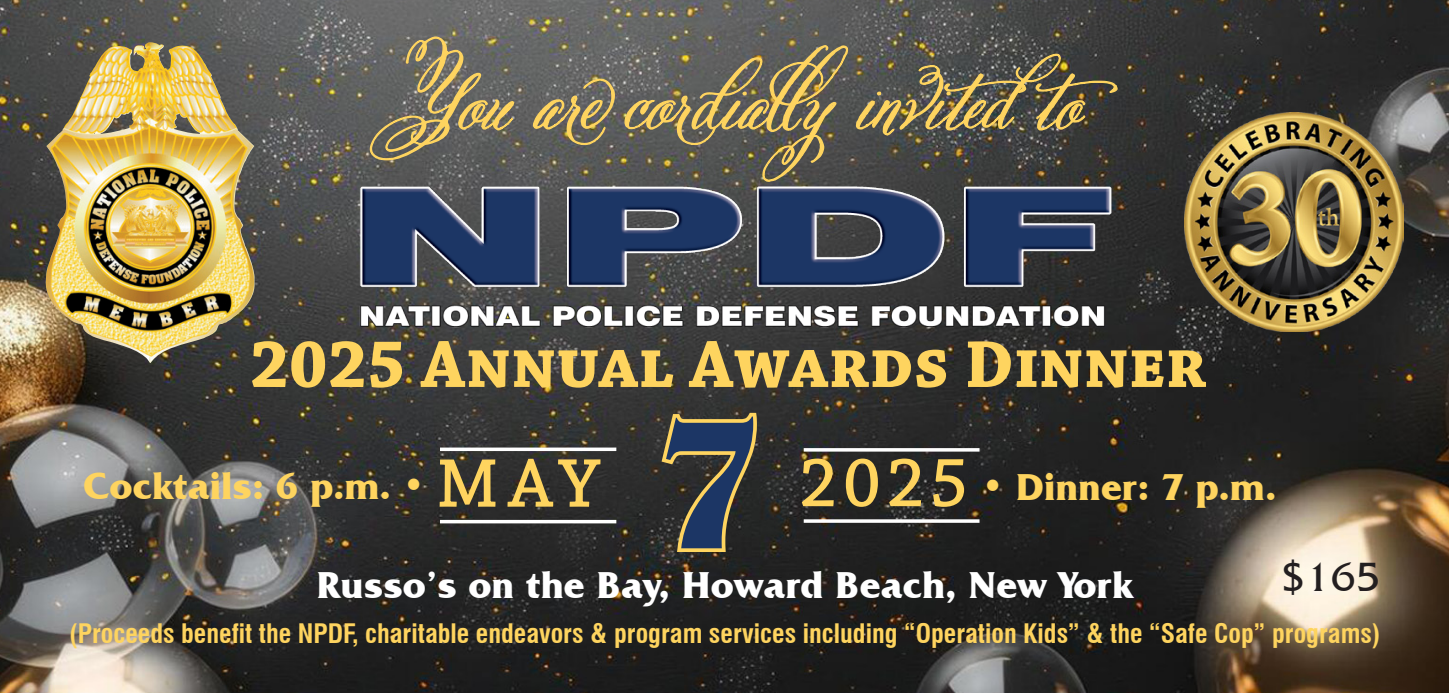
<style>
.page{position:relative;width:1449px;height:693px;background:#fff}
.page>*{position:absolute;margin:0;border:0;box-sizing:border-box;transform-origin:0 0}
.t1{font:700 188.3px "Benguiat IT Cby BT";color:#1c3665;scale:.89 1}
.t2{font:105px "Belluccia Pro";color:#fed45f}
.t3{font:700 70px "Chaparral Pro";color:#fed45f}
.t4{font:70px "Chaparral Pro";letter-spacing:.1em;color:#fed45f}
.t5{font:42px "Friz Quadrata IT Cby BT";color:#231f20}
.t6{font:700 38.5px "Friz Quadrata IT Cby BT";color:#fff}
.t7{font:700 38.5px "Friz Quadrata IT Cby BT";color:#fed45f}
.t8{font:700 condensed 26.25px "Swiss 721 BT";color:#fed45f}
</style>
<div class="page">
<img style="left:0;top:0;width:1449px;height:693px">
<img style="left:45px;top:42px;width:209px;height:321px">
<svg style="left:657px;top:409px;width:104px;height:147px;background:#5e5438"></svg>
<svg style="left:801px;top:458px;width:34px;height:49px;background:#5b5034"></svg>
<svg style="left:845px;top:458px;width:34px;height:50px;background:#564d32"></svg>
<svg style="left:888px;top:458px;width:34px;height:49px;background:#594f35"></svg>
<svg style="left:932px;top:458px;width:33px;height:57px;background:#524931"></svg>
<svg style="left:804px;top:448px;width:176px;height:4px"></svg>
<svg style="left:804px;top:519px;width:176px;height:4px"></svg>
<svg style="left:439px;top:459px;width:57px;height:49px;background:#64593a"></svg>
<svg style="left:507px;top:456px;width:94px;height:57px;background:#4f4835"></svg>
<hr style="left:440px;top:448px;width:176px;height:3px;background:#fff">
<hr style="left:440px;top:520px;width:176px;height:3px;background:#fff">
<img style="left:1185px;top:112px;width:219px;height:219px">
<img style="left:244px;top:134px;width:1021px;height:206px">
<svg style="left:369px;top:36px;width:146px;height:125px;background:#777262"></svg>
<svg style="left:532px;top:78px;width:83px;height:68px;background:#7d7660"></svg>
<svg style="left:624px;top:44px;width:225px;height:139px;background:#6e6957"></svg>
<img style="left:855px;top:54px;width:263px;height:81px">
<p class="t2" style="left:370px;top:30px;width:748px">You are cordially invited to</p>
<p class="t3" style="left:250px;top:324px;width:959px">2025 Annual Awards Dinner</p>
<p class="t1" style="left:655px;top:368px;width:126px">7</p>
<p class="t4" style="left:437px;top:445px;width:163px">MAY</p>
<p class="t4" style="left:800px;top:444px;width:169px">2025</p>
<p class="t7" style="left:83px;top:462px;width:343px">Cocktails: 6 p.m. •</p>
<p class="t7" style="left:982px;top:464px;width:296px">• Dinner: 7 p.m.</p>
<p class="t6" style="left:316px;top:561px;width:818px">Russo’s on the Bay, Howard Beach, New York</p>
<p class="t5" style="left:1281px;top:551px;width:101px">$165</p>
<p class="t8" style="left:69px;top:618px;width:1313px">(Proceeds benefit the NPDF, charitable endeavors &amp; program services including “Operation Kids” &amp; the “Safe Cop” programs)</p>
</div>
